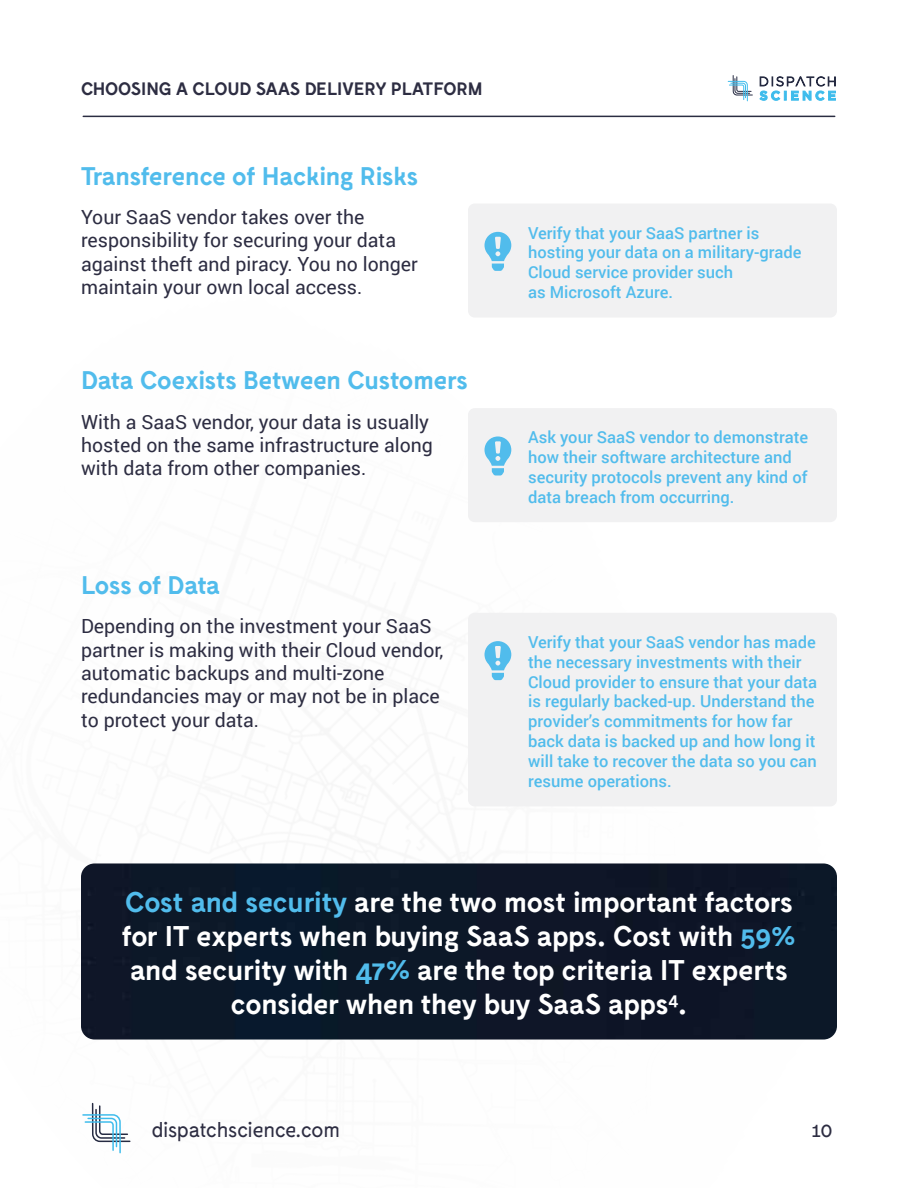
<style>
.page{position:relative;width:918px;height:1188px;background:#fff}
.page>*{position:absolute;margin:0;border:0;box-sizing:border-box;transform-origin:0 0}
.t1{font:700 28.5px/34.2px "Fabrik";color:#fff;text-align:center}
.t2{font:700 25.5px "Fabrik";color:#51bcec}
.t3{font:21px "Fabrik";color:#2d2d42}
.t4{font:19.5px/23.4px "Roboto";color:#2d2d42}
.t5{font:700 18px "Fabrik";color:#2d2d42}
.t6{font:500 16.5px/19.8px "Roboto";color:#51bcec}
.s1{color:#51bcec}
</style>
<div class="page">
<hr style="left:83px;top:116px;width:752px;height:1px;background:#2b2d42">
<svg style="left:728px;top:75px;width:25px;height:26px"></svg>
<svg style="left:760px;top:77px;width:76px;height:23px"></svg>
<svg style="left:82px;top:1102px;width:49px;height:52px"></svg>
<div style="left:468px;top:204px;width:369px;height:114px;background:#f1f1f2;border-radius:7px"></div>
<svg style="left:485px;top:232px;width:26px;height:39px"></svg>
<div style="left:468px;top:408px;width:369px;height:114px;background:#f1f1f2;border-radius:7px"></div>
<svg style="left:485px;top:436px;width:26px;height:40px"></svg>
<div style="left:468px;top:613px;width:369px;height:193px;background:#f1f1f2;border-radius:7px"></div>
<svg style="left:485px;top:641px;width:26px;height:39px"></svg>
<div style="left:81px;top:863px;width:756px;height:177px;background:#0c1828"></div>
<p class="t5" style="left:81px;top:79px;width:403px">CHOOSING A CLOUD SAAS DELIVERY PLATFORM</p>
<h2 class="t2" style="left:81px;top:161px;width:339px">Transference of Hacking Risks</h2>
<p class="t4" style="left:81px;top:205px;width:338px">Your SaaS vendor takes over the responsibility for securing your data against theft and piracy. You no longer maintain your own local access.</p>
<h2 class="t2" style="left:81px;top:366px;width:388px">Data Coexists Between Customers</h2>
<p class="t4" style="left:81px;top:409px;width:354px">With a SaaS vendor, your data is usually hosted on the same infrastructure along with data from other companies.</p>
<h2 class="t2" style="left:81px;top:571px;width:141px">Loss of Data</h2>
<p class="t4" style="left:81px;top:614px;width:364px">Depending on the investment your SaaS partner is making with their Cloud vendor, automatic backups and multi-zone redundancies may or may not be in place to protect your data.</p>
<p class="t6" style="left:528px;top:222px;width:275px">Verify that your SaaS partner is hosting your data on a military-grade<br>Cloud service provider such<br>as Microsoft Azure.</p>
<p class="t6" style="left:528px;top:427px;width:282px">Ask your SaaS vendor to demonstrate how their software architecture and security protocols prevent any kind of data breach from occurring.</p>
<p class="t6" style="left:528px;top:632px;width:291px">Verify that your SaaS vendor has made the necessary investments with their Cloud provider to ensure that your data is regularly backed-up. Understand the provider’s commitments for how far back data is backed up and how long it will take to recover the data so you can resume operations.</p>
<h1 class="t1" style="left:122px;top:885px;width:675px"><span class="s1">Cost and security</span> are the two most important factors for IT experts when buying SaaS apps. Cost with <span class="s1">59% </span>and security with <span class="s1">47%</span> are the top criteria IT experts consider when they buy SaaS apps<sup>4</sup>.</h1>
<p class="t3" style="left:152px;top:1118px;width:190px">dispatchscience.com</p>
<p class="t3" style="left:812px;top:1118px;width:22px">10</p>
</div>
